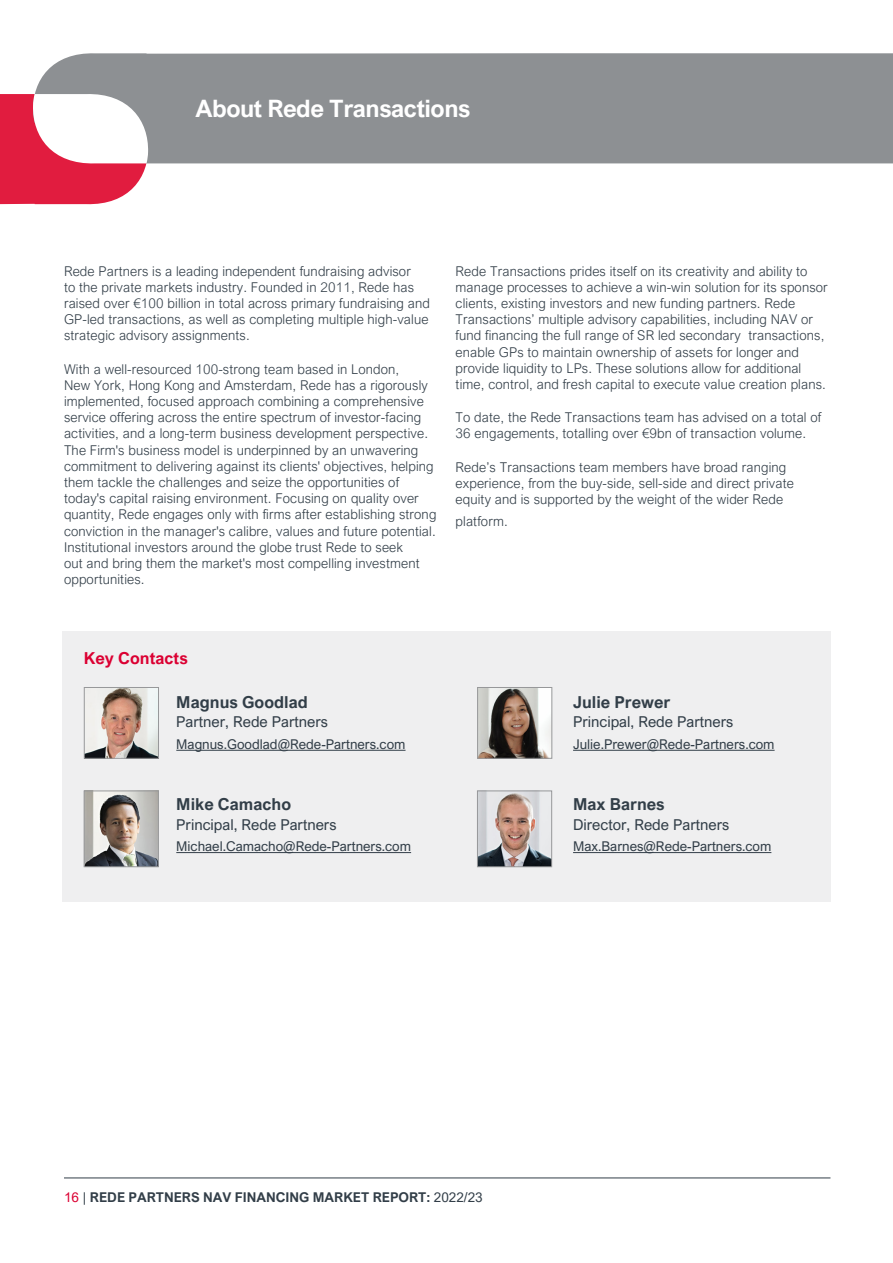
<style>
.page{position:relative;width:893px;height:1263px;background:#fff}
.page>*{position:absolute;margin:0;border:0;box-sizing:border-box;transform-origin:0 0}
.t1{font:700 24px "Arial Nova";letter-spacing:-.02em;color:#fff}
.Body_Copy{font:700 16.5px "Arial Nova";color:#323e48}
.NAV_Top_Heads{font:700 16.5px "Arial Nova";color:#db0032}
.Body_Copy-2{font:15px "Arial Nova";color:#323e48}
.NAV_Body_Text{font:300 13.5px/16.2px "Arial Nova";letter-spacing:.01em;color:#323e48}
.Body_Copy-3{font:13.5px "Arial Nova";color:#323e48}
.t2{font:700 13.5px "Arial Nova";color:#323e48}
.s1{font-weight:400;color:#db0032}
.s2{font-weight:400}
</style>
<div class="page">
<hr style="left:64px;top:1178px;width:766px;height:1px;background:#323e48">
<div style="left:62px;top:631px;width:768px;height:270px;background:#efeff0"></div>
<div style="left:35px;top:53px;width:858px;height:110px;background:#8d9093"></div>
<svg style="left:0;top:93px;width:149px;height:112px"></svg>
<hr style="left:176px;top:750px;width:230px;height:1px;background:#323e48">
<hr style="left:176px;top:852px;width:235px;height:1px;background:#323e48">
<hr style="left:573px;top:750px;width:202px;height:1px;background:#323e48">
<hr style="left:573px;top:852px;width:198px;height:1px;background:#323e48">
<img style="left:86px;top:689px;width:71px;height:68px">
<div style="left:84px;top:687px;width:75px;height:72px;border:1px solid #97989a"></div>
<img style="left:86px;top:792px;width:71px;height:73px">
<div style="left:84px;top:790px;width:75px;height:77px;border:1px solid #97989a"></div>
<img style="left:479px;top:689px;width:71px;height:68px">
<div style="left:477px;top:687px;width:75px;height:72px;border:1px solid #97989a"></div>
<img style="left:479px;top:792px;width:71px;height:73px">
<div style="left:477px;top:790px;width:75px;height:77px;border:1px solid #97989a"></div>
<p class="t1" style="left:196px;top:95px;width:276px">About Rede Transactions</p>
<p class="NAV_Body_Text" style="left:64px;top:263px;width:367px">Rede Partners is a leading independent fundraising advisor<br>to the private markets industry. Founded in 2011, Rede has raised over €100 billion in total across primary fundraising and GP-led transactions, as well as completing multiple high-value strategic advisory assignments.</p>
<p class="NAV_Body_Text" style="left:64px;top:361px;width:374px">With a well-resourced 100-strong team based in London,<br>New York, Hong Kong and Amsterdam, Rede has a rigorously implemented, focused approach combining a comprehensive service offering across the entire spectrum of investor-facing activities, and a long-term business development perspective.<br>The Firm's business model is underpinned by an unwavering commitment to delivering against its clients' objectives, helping them tackle the challenges and seize the opportunities of today's capital raising environment. Focusing on quality over quantity, Rede engages only with firms after establishing strong conviction in the manager's calibre, values and future potential.<br>Institutional investors around the globe trust Rede to seek<br>out and bring them the market's most compelling investment opportunities.</p>
<p class="NAV_Body_Text" style="left:456px;top:263px;width:374px">Rede Transactions prides itself on its creativity and ability to manage processes to achieve a win-win solution for its sponsor clients, existing investors and new funding partners. Rede Transactions’ multiple advisory capabilities, including NAV or fund financing the full range of SR led secondary transactions, enable GPs to maintain ownership of assets for longer and provide liquidity to LPs. These solutions allow for additional time, control, and fresh capital to execute value creation plans.</p>
<p class="NAV_Body_Text" style="left:456px;top:409px;width:367px">To date, the Rede Transactions team has advised on a total of<br>36 engagements, totalling over €9bn of transaction volume.</p>
<p class="NAV_Body_Text" style="left:456px;top:459px;width:340px">Rede’s Transactions team members have broad ranging experience, from the buy-side, sell-side and direct private equity and is supported by the weight of the wider Rede</p>
<p class="NAV_Body_Text" style="left:456px;top:513px;width:54px">platform.</p>
<p class="NAV_Top_Heads" style="left:84px;top:648px;width:106px">Key Contacts</p>
<p class="Body_Copy" style="left:176px;top:692px;width:133px">Magnus Goodlad</p>
<p class="Body_Copy-2" style="left:176px;top:713px;width:153px">Partner, Rede Partners</p>
<p class="Body_Copy-3" style="left:176px;top:736px;width:231px">Magnus.Goodlad@Rede-Partners.com</p>
<p class="Body_Copy" style="left:176px;top:795px;width:116px">Mike Camacho</p>
<p class="Body_Copy-2" style="left:176px;top:816px;width:162px">Principal, Rede Partners</p>
<p class="Body_Copy-3" style="left:176px;top:839px;width:236px">Michael.Camacho@Rede-Partners.com</p>
<p class="Body_Copy" style="left:573px;top:692px;width:99px">Julie Prewer</p>
<p class="Body_Copy-2" style="left:573px;top:713px;width:162px">Principal, Rede Partners</p>
<p class="Body_Copy-3" style="left:573px;top:736px;width:203px">Julie.Prewer@Rede-Partners.com</p>
<p class="Body_Copy" style="left:573px;top:795px;width:93px">Max Barnes</p>
<p class="Body_Copy-2" style="left:573px;top:816px;width:158px">Director, Rede Partners</p>
<p class="Body_Copy-3" style="left:573px;top:839px;width:200px">Max.Barnes@Rede-Partners.com</p>
<p class="t2" style="left:64px;top:1189px;width:420px"><span class="s1">16</span> <span class="s2">|</span> REDE PARTNERS NAV FINANCING MARKET REPORT: <span class="s2">2022/23</span></p>
</div>
